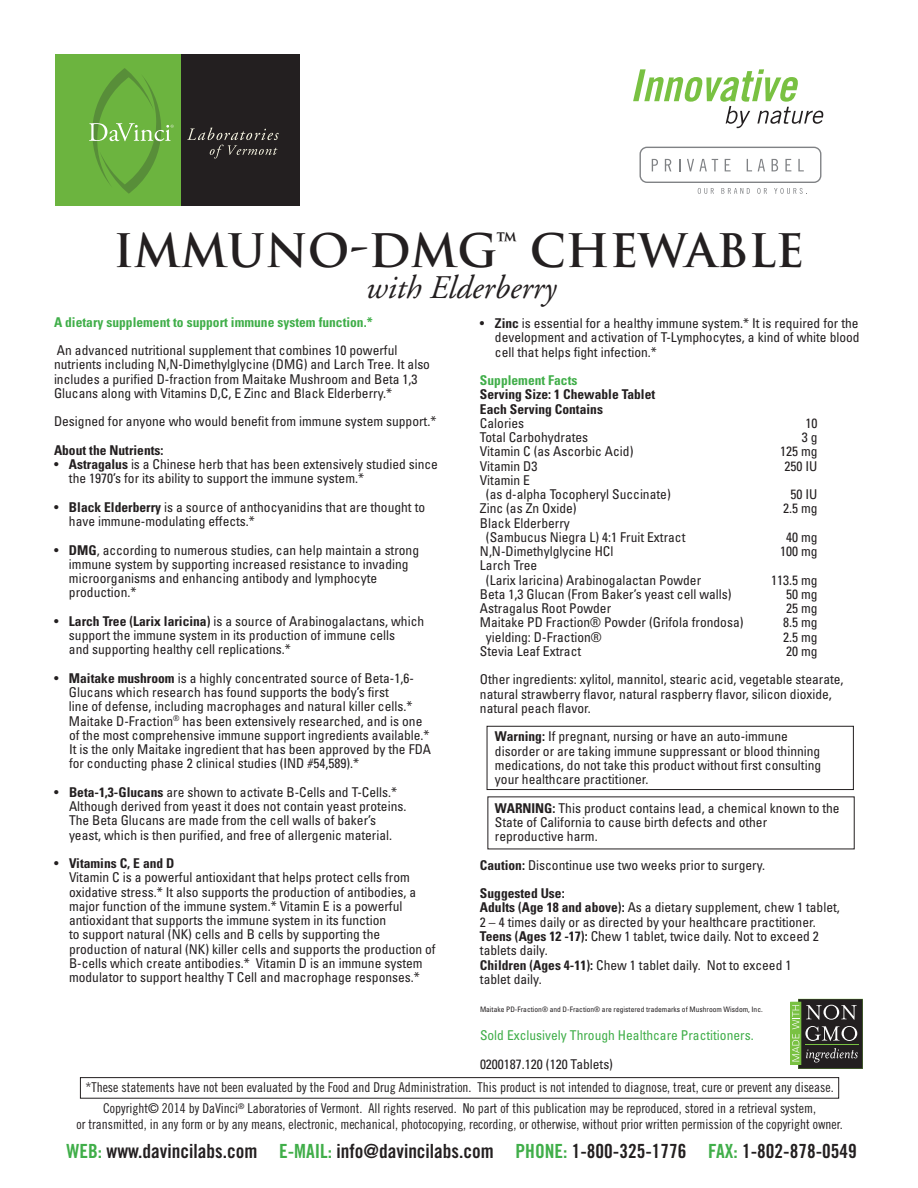
<style>
.page{position:relative;width:918px;height:1188px;background:#fff}
.page>*{position:absolute;margin:0;border:0;box-sizing:border-box;transform-origin:0 0}
.t1{font:700 45px "Trajan";color:#231f20}
.t2{font:italic 33px "Adobe Garamond";color:#231f20}
.t3{font:19.5px "Trade Gothic Bold Cond Twenty";color:#231f20}
.t4{font:condensed 13.5px/14.2px "Univers";color:#231f20}
.t5{font:13.5px/20.9px "Trade Gothic Cond Eighteen";color:#231f20;text-align:center}
.t6{font:700 condensed 13.5px "Univers";color:#40ae49}
.t7{font:700 condensed 13.5px/14.2px "Univers";color:#231f20}
.t8{font:condensed 13.5px "Univers";color:#40ae49}
.t9{font:condensed 7.5px "Univers";color:#231f20}
.s1{font-weight:700}
.s2{color:#40ae49}
</style>
<div class="page">
<div style="left:80px;top:1077px;width:759px;height:22px;border:1px solid #231f20"></div>
<div style="left:487px;top:726px;width:367px;height:64px;border:1px solid #231f20"></div>
<div style="left:640px;top:147px;width:181px;height:36px;border:1px solid #808285;border-radius:7px"></div>
<svg style="left:652px;top:159px;width:6px;height:12px"></svg>
<svg style="left:665px;top:159px;width:6px;height:12px"></svg>
<svg style="left:679px;top:159px;width:1px;height:12px"></svg>
<svg style="left:687px;top:159px;width:31px;height:12px"></svg>
<svg style="left:725px;top:159px;width:6px;height:12px"></svg>
<svg style="left:747px;top:159px;width:5px;height:12px"></svg>
<svg style="left:758px;top:159px;width:7px;height:12px"></svg>
<svg style="left:772px;top:159px;width:6px;height:12px"></svg>
<svg style="left:785px;top:159px;width:6px;height:12px"></svg>
<svg style="left:798px;top:159px;width:6px;height:12px"></svg>
<svg style="left:698px;top:188px;width:16px;height:6px"></svg>
<svg style="left:721px;top:188px;width:29px;height:6px"></svg>
<svg style="left:757px;top:188px;width:10px;height:6px"></svg>
<svg style="left:774px;top:188px;width:33px;height:6px"></svg>
<div style="left:55px;top:54px;width:126px;height:152px;background:#6cb43f"></div>
<div style="left:181px;top:54px;width:118px;height:152px;background:#231f20"></div>
<svg style="left:89px;top:68px;width:85px;height:126px"></svg>
<svg style="left:187px;top:128px;width:92px;height:31px"></svg>
<svg style="left:633px;top:69px;width:191px;height:59px"></svg>
<svg style="left:790px;top:999px;width:73px;height:70px;background:#4c5442"></svg>
<hr style="left:805px;top:1045px;width:53px;height:1px;background:#79c142">
<h1 class="t1" style="left:114px;top:223px;width:692px">IMMUNO-DMG<sup>™</sup> CHEWABLE</h1>
<h2 class="t2" style="left:366px;top:270px;width:192px">with Elderberry</h2>
<p class="t6" style="left:54px;top:314px;width:320px">A dietary supplement to support immune system function.*</p>
<p class="t4" style="left:54px;top:343px;width:378px">An advanced nutritional supplement that combines 10 powerful nutrients including N,N-Dimethylglycine (DMG) and Larch Tree. It also includes a purified D-fraction from Maitake Mushroom and Beta 1,3<br>Glucans along with Vitamins D,C, E Zinc and Black Elderberry.*</p>
<p class="t4" style="left:54px;top:414px;width:384px">Designed for anyone who would benefit from immune system support.*</p>
<p class="t7" style="left:54px;top:443px;width:111px">About the Nutrients:</p>
<p class="t4" style="left:69px;top:457px;width:371px;text-indent:-15px">• <span class="s1">Astragalus</span> is a Chinese herb that has been extensively studied since the 1970’s for its ability to support the immune system.*</p>
<p class="t4" style="left:69px;top:500px;width:358px;text-indent:-15px">• <span class="s1">Black Elderberry</span> is a source of anthocyanidins that are thought to have immune-modulating effects.*</p>
<p class="t4" style="left:69px;top:542px;width:352px;text-indent:-15px">• <span class="s1">DMG</span>, according to numerous studies, can help maintain a strong immune system by supporting increased resistance to invading microorganisms and enhancing antibody and lymphocyte production.*</p>
<p class="t4" style="left:69px;top:614px;width:357px;text-indent:-15px">• <span class="s1">Larch Tree (Larix laricina)</span> is a source of Arabinogalactans, which support the immune system in its production of immune cells<br>and supporting healthy cell replications.*</p>
<p class="t4" style="left:69px;top:671px;width:364px;text-indent:-15px">• <span class="s1">Maitake mushroom</span> is a highly concentrated source of Beta-1,6- Glucans which research has found supports the body’s first<br>line of defense, including macrophages and natural killer cells.* Maitake D-Fraction<sup>®</sup> has been extensively researched, and is one of the most comprehensive immune support ingredients available.* It is the only Maitake ingredient that has been approved by the FDA for conducting phase 2 clinical studies (IND #54,589).*</p>
<p class="t4" style="left:69px;top:785px;width:339px;text-indent:-15px">• <span class="s1">Beta-1,3-Glucans</span> are shown to activate B-Cells and T-Cells.* Although derived from yeast it does not contain yeast proteins.<br>The Beta Glucans are made from the cell walls of baker’s yeast, which is then purified, and free of allergenic material.</p>
<p class="t4" style="left:69px;top:856px;width:368px;text-indent:-15px">• <span class="s1">Vitamins C, E and D<br></span>Vitamin C is a powerful antioxidant that helps protect cells from oxidative stress.* It also supports the production of antibodies, a major function of the immune system.* Vitamin E is a powerful antioxidant that supports the immune system in its function<br>to support natural (NK) cells and B cells by supporting the production of natural (NK) killer cells and supports the production of B-cells which create antibodies.* Vitamin D is an immune system modulator to support healthy T Cell and macrophage responses.*</p>
<p class="t4" style="left:495px;top:316px;width:366px;text-align:justify;text-indent:-15px">• <span class="s1">Zinc</span> is essential for a healthy immune system.* It is required for the development and activation of T-Lymphocytes, a kind of white blood cell that helps fight infection.*</p>
<p class="t6" style="left:480px;top:372px;width:99px">Supplement Facts</p>
<p class="t7" style="left:480px;top:387px;width:177px">Serving Size: 1 Chewable Tablet<br>Each Serving Contains</p>
<p class="t4" style="left:480px;top:416px;width:46px">Calories</p>
<p class="t4" style="left:806px;top:416px;width:13px">10</p>
<p class="t4" style="left:480px;top:430px;width:110px">Total Carbohydrates</p>
<p class="t4" style="left:802px;top:430px;width:17px">3 g</p>
<p class="t4" style="left:480px;top:444px;width:155px">Vitamin C (as Ascorbic Acid)</p>
<p class="t4" style="left:780px;top:444px;width:39px">125 mg</p>
<p class="t4" style="left:480px;top:458px;width:59px">Vitamin D3</p>
<p class="t4" style="left:785px;top:458px;width:34px">250 IU</p>
<p class="t4" style="left:486px;top:473px;width:186px;text-indent:-6px">Vitamin E<br>(as d-alpha Tocopheryl Succinate)</p>
<p class="t4" style="left:791px;top:487px;width:28px">50 IU</p>
<p class="t4" style="left:480px;top:501px;width:98px">Zinc (as Zn Oxide)</p>
<p class="t4" style="left:783px;top:501px;width:36px">2.5 mg</p>
<p class="t4" style="left:486px;top:515px;width:201px;text-indent:-6px">Black Elderberry<br>(Sambucus Niegra L) 4:1 Fruit Extract</p>
<p class="t4" style="left:786px;top:530px;width:33px">40 mg</p>
<p class="t4" style="left:480px;top:544px;width:135px">N,N-Dimethylglycine HCl</p>
<p class="t4" style="left:780px;top:544px;width:39px">100 mg</p>
<p class="t4" style="left:486px;top:558px;width:217px;text-indent:-6px">Larch Tree<br>(Larix laricina) Arabinogalactan Powder</p>
<p class="t4" style="left:771px;top:572px;width:48px">113.5 mg</p>
<p class="t4" style="left:480px;top:587px;width:253px">Beta 1,3 Glucan (From Baker’s yeast cell walls)</p>
<p class="t4" style="left:786px;top:587px;width:33px">50 mg</p>
<p class="t4" style="left:480px;top:601px;width:133px">Astragalus Root Powder</p>
<p class="t4" style="left:786px;top:601px;width:33px">25 mg</p>
<p class="t4" style="left:480px;top:615px;width:265px">Maitake PD Fraction® Powder (Grifola frondosa)</p>
<p class="t4" style="left:783px;top:615px;width:36px">8.5 mg</p>
<p class="t4" style="left:486px;top:629px;width:117px">yielding: D-Fraction®</p>
<p class="t4" style="left:783px;top:629px;width:36px">2.5 mg</p>
<p class="t4" style="left:480px;top:644px;width:103px">Stevia Leaf Extract</p>
<p class="t4" style="left:480px;top:636px;width:365px;line-height:28.5px;text-indent:306px">20 mg<br>Other ingredients: xylitol, mannitol, stearic acid, vegetable stearate,</p>
<p class="t4" style="left:480px;top:686px;width:353px">natural strawberry flavor, natural raspberry flavor, silicon dioxide, natural peach flavor.</p>
<p class="t4" style="left:495px;top:729px;width:328px"><span class="s1">Warning:</span> If pregnant, nursing or have an auto-immune disorder or are taking immune suppressant or blood thinning medications, do not take this product without first consulting your healthcare practitioner.</p>
<p class="t4" style="left:495px;top:800px;width:346px"><span class="s1">WARNING:</span> This product contains lead, a chemical known to the<br>State of California to cause birth defects and other<br>reproductive harm.</p>
<p class="t4" style="left:480px;top:850px;width:287px;line-height:28.5px"><span class="s1">Caution:</span> Discontinue use two weeks prior to surgery.<br><span class="s1">Suggested Use:</span></p>
<p class="t4" style="left:480px;top:900px;width:361px"><span class="s1">Adults (Age 18 and above):</span> As a dietary supplement, chew 1 tablet, 2 – 4 times daily or as directed by your healthcare practitioner.<br><span class="s1">Teens (Ages 12 -17):</span> Chew 1 tablet, twice daily. Not to exceed 2 tablets daily.<br><span class="s1">Children (Ages 4-11):</span> Chew 1 tablet daily. Not to exceed 1<br>tablet daily.</p>
<p class="t9" style="left:480px;top:1005px;width:284px">Maitake PD-Fraction® and D-Fraction® are registered trademarks of Mushroom Wisdom, Inc.</p>
<p class="t8" style="left:480px;top:1027px;width:275px">Sold Exclusively Through Healthcare Practitioners.</p>
<p class="t4" style="left:480px;top:1057px;width:135px">0200187.120 (120 Tablets)</p>
<p class="t5" style="left:86px;top:1077px;width:750px">*These statements have not been evaluated by the Food and Drug Administration. This product is not intended to diagnose, treat, cure or prevent any disease.<br>Copyright© 2014 by DaVinci<sup>®</sup> Laboratories of Vermont. All rights reserved. No part of this publication may be reproduced, stored in a retrieval system,</p>
<p class="t5" style="left:76px;top:1114px;width:768px">or transmitted, in any form or by any means, electronic, mechanical, photocopying, recording, or otherwise, without prior written permission of the copyright owner.</p>
<h3 class="t3" style="left:66px;top:1139px;width:792px"><span class="s2">WEB:</span> www.davincilabs.com <span class="s2">E-MAIL:</span> info@davincilabs.com <span class="s2">PHONE:</span> 1-800-325-1776 <span class="s2">FAX:</span> 1-802-878-0549</h3>
</div>
